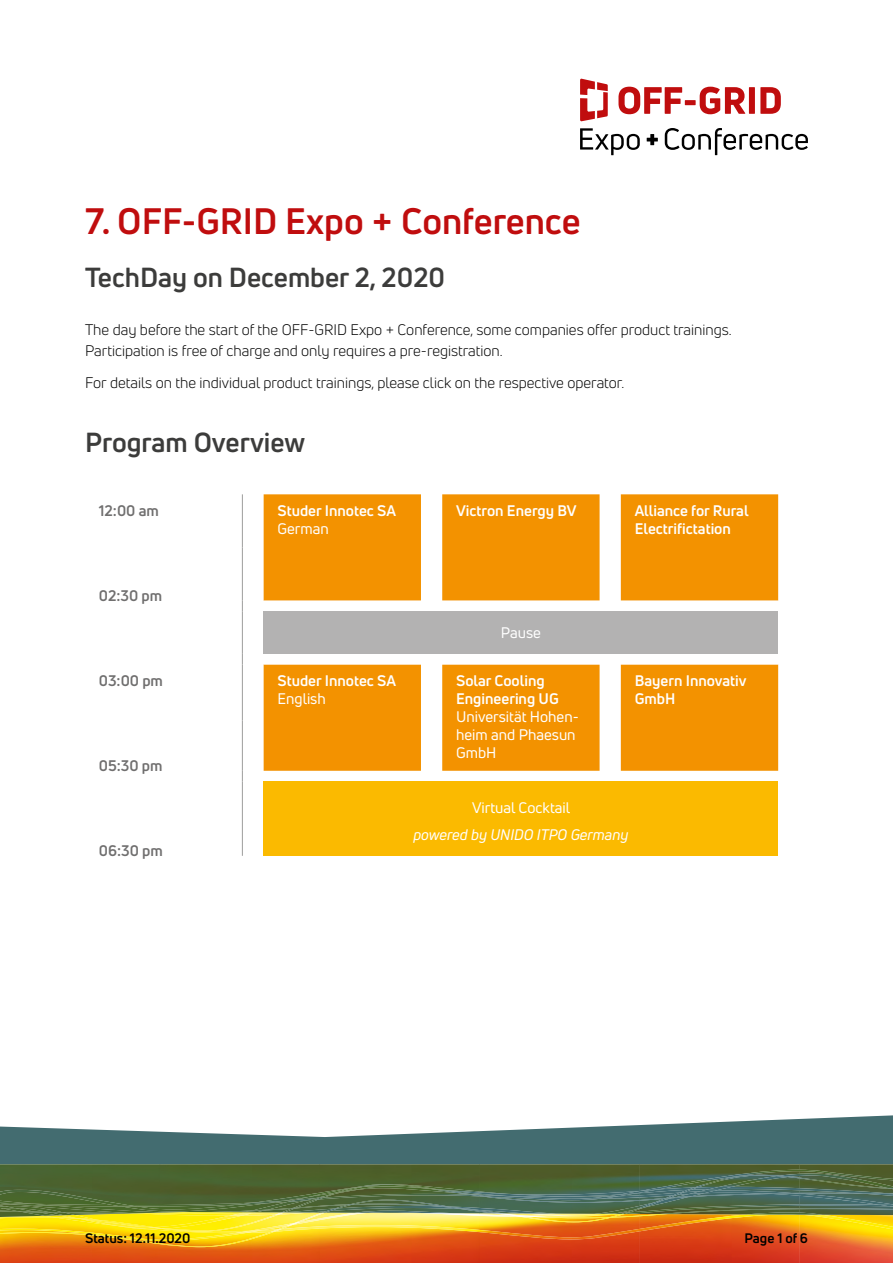
<style>
.page{position:relative;width:893px;height:1263px;background:#fff}
.page>*{position:absolute;margin:0;border:0;box-sizing:border-box;transform-origin:0 0}
.t1{font:700 36px "Uni Neue";color:#c00d0e}
.t2{font:700 27px "Uni Neue";color:#3c3c3b}
.t3{font:15px/21.3px "Uni Neue";color:#000}
.t4{font:700 15px/18px "Uni Neue";color:#fff}
.t5{font:15px/18px "Uni Neue";color:#fff}
.t6{font:700 15px "Uni Neue";color:#706f6f}
.t7{font:italic 15px "Uni Neue";color:#fff}
.t8{font:700 13.5px "Uni Neue";color:#000}
</style>
<div class="page">
<img style="left:640px;top:1215px;width:253px;height:48px">
<img style="left:325px;top:1215px;width:442px;height:24px">
<img style="left:325px;top:1215px;width:163px;height:1px">
<img style="left:508px;top:1218px;width:103px;height:4px">
<img style="left:0;top:1215px;width:325px;height:32px">
<img style="left:286px;top:1222px;width:15px;height:4px">
<svg style="left:270px;top:1229px;width:12px;height:3px"></svg>
<img style="left:614px;top:1215px;width:54px;height:3px">
<img style="left:498px;top:1215px;width:116px;height:3px">
<svg style="left:0;top:1115px;width:893px;height:49px;fill:#436c70"></svg>
<img style="left:0;top:1164px;width:160px;height:53px">
<img style="left:160px;top:1164px;width:733px;height:6px">
<img style="left:58px;top:1213px;width:835px;height:2px">
<img style="left:746px;top:1214px;width:76px;height:1px">
<img style="left:0;top:1213px;width:58px;height:3px">
<img style="left:284px;top:1212px;width:375px;height:2px">
<img style="left:351px;top:1206px;width:275px;height:6px">
<svg style="left:603px;top:1212px;width:27px;height:3px"></svg>
<img style="left:635px;top:1206px;width:258px;height:3px">
<img style="left:498px;top:1209px;width:5px;height:3px">
<img style="left:472px;top:1207px;width:8px;height:2px">
<img style="left:0;top:1206px;width:350px;height:7px">
<img style="left:48px;top:1209px;width:220px;height:4px">
<svg style="left:291px;top:1207px;width:6px;height:2px"></svg>
<svg style="left:0;top:1206px;width:39px;height:6px"></svg>
<svg style="left:129px;top:1213px;width:21px;height:1px"></svg>
<img style="left:431px;top:1206px;width:10px;height:2px">
<img style="left:322px;top:1206px;width:29px;height:6px">
<svg style="left:326px;top:1208px;width:13px;height:3px"></svg>
<img style="left:659px;top:1208px;width:234px;height:6px">
<img style="left:461px;top:1209px;width:37px;height:4px">
<svg style="left:488px;top:1212px;width:38px;height:5px"></svg>
<img style="left:441px;top:1206px;width:31px;height:4px">
<img style="left:443px;top:1206px;width:26px;height:3px">
<img style="left:0;top:1170px;width:893px;height:36px">
<img style="left:112px;top:1196px;width:507px;height:10px">
<img style="left:288px;top:1189px;width:369px;height:13px">
<img style="left:315px;top:1194px;width:176px;height:6px">
<img style="left:0;top:1203px;width:53px;height:2px">
<svg style="left:618px;top:87px;width:163px;height:27px"></svg>
<svg style="left:580px;top:79px;width:28px;height:42px"></svg>
<svg style="left:665px;top:128px;width:143px;height:27px"></svg>
<svg style="left:580px;top:128px;width:60px;height:27px"></svg>
<svg style="left:647px;top:134px;width:11px;height:11px"></svg>
<svg style="left:264px;top:664px;width:514px;height:107px;background:#f49b17"></svg>
<svg style="left:264px;top:494px;width:514px;height:107px;background:#f49b17"></svg>
<div style="left:264px;top:611px;width:514px;height:43px;background:#b3b2b2"></div>
<div style="left:264px;top:781px;width:514px;height:75px;background:#fbba00"></div>
<hr style="left:242px;top:494px;width:1px;height:53px;background:#9d9d9c">
<hr style="left:242px;top:547px;width:1px;height:54px;background:#9d9d9c">
<hr style="left:242px;top:611px;width:1px;height:43px;background:#9d9d9c">
<hr style="left:242px;top:664px;width:1px;height:56px;background:#9d9d9c">
<hr style="left:242px;top:720px;width:1px;height:51px;background:#9d9d9c">
<hr style="left:242px;top:781px;width:1px;height:75px;background:#9d9d9c">
<h1 class="t1" style="left:85px;top:198px;width:497px">7. OFF-GRID Expo + Conference</h1>
<h2 class="t2" style="left:85px;top:260px;width:362px">TechDay on December 2, 2020</h2>
<p class="t3" style="left:85px;top:319px;width:648px">The day before the start of the OFF-GRID Expo + Conference, some companies offer product trainings.<br>Participation is free of charge and only requires a pre-registration.</p>
<p class="t3" style="left:85px;top:372px;width:541px">For details on the individual product trainings, please click on the respective operator.</p>
<h2 class="t2" style="left:85px;top:425px;width:222px">Program Overview</h2>
<p class="t6" style="left:99px;top:501px;width:62px">12:00 am</p>
<p class="t4" style="left:277px;top:501px;width:120px">Studer Innotec SA</p>
<p class="t5" style="left:277px;top:519px;width:53px">German</p>
<p class="t4" style="left:456px;top:501px;width:122px">Victron Energy BV</p>
<p class="t4" style="left:635px;top:501px;width:115px">Alliance for Rural<br>Electrifictation</p>
<p class="t6" style="left:99px;top:586px;width:65px">02:30 pm</p>
<p class="t6" style="left:99px;top:671px;width:66px">03:00 pm</p>
<p class="t4" style="left:277px;top:671px;width:120px">Studer Innotec SA</p>
<p class="t5" style="left:277px;top:689px;width:50px">English</p>
<p class="t6" style="left:99px;top:756px;width:65px">05:30 pm</p>
<p class="t6" style="left:99px;top:841px;width:65px">06:30 pm</p>
<p class="t5" style="left:501px;top:623px;width:42px">Pause</p>
<p class="t4" style="left:456px;top:671px;width:104px">Solar Cooling<br>Engineering UG</p>
<p class="t5" style="left:456px;top:707px;width:124px">Universität Hohen&shy;heim and Phaesun<br>GmbH</p>
<p class="t4" style="left:635px;top:671px;width:113px">Bayern Innovativ<br>GmbH</p>
<p class="t5" style="left:472px;top:799px;width:100px">Virtual Cocktail</p>
<p class="t7" style="left:413px;top:825px;width:217px">powered by UNIDO ITPO Germany</p>
<p class="t8" style="left:85px;top:1230px;width:107px">Status: 12.11.2020</p>
<p class="t8" style="left:744px;top:1230px;width:65px">Page 1 of 6</p>
</div>
